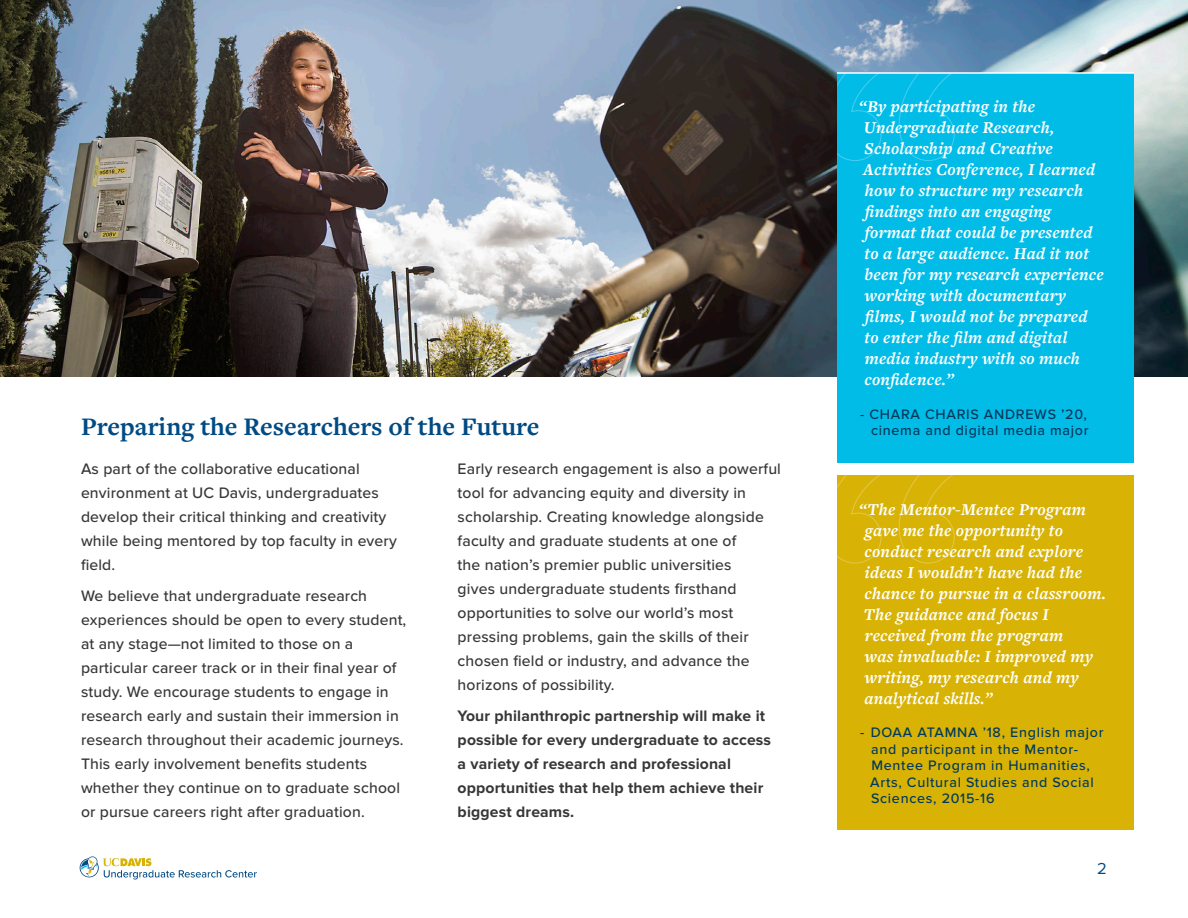
<style>
.page{position:relative;width:1188px;height:918px;background:#fff}
.page>*{position:absolute;margin:0;border:0;box-sizing:border-box;transform-origin:0 0}
.header1{font:700 26.25px "Freight Text Pro";color:#004b84}
.quote{font:italic 700 17.25px/21px "Freight Text Pro";letter-spacing:.015em;color:#fff}
.t1{font:16.5px "Proxima Nova";color:#004b84}
.text-body{font:500 15.75px/24px "Proxima Nova";letter-spacing:.01em;color:#373738}
.text-body-2{font:700 15.75px/24px "Proxima Nova";letter-spacing:.01em;color:#373738}
.quotes-attribute{font:500 14.25px/16.5px "Proxima Nova";letter-spacing:.05em;color:#00395c}
</style>
<div class="page">
<img style="left:0;top:0;width:1188px;height:376px">
<div style="left:837px;top:476px;width:297px;height:354px;background:#d8b306"></div>
<div style="left:837px;top:73px;width:297px;height:389px;background:#02bce8"></div>
<svg style="left:837px;top:74px;width:118px;height:87px"></svg>
<svg style="left:837px;top:476px;width:118px;height:88px"></svg>
<hr style="left:837px;top:72px;width:297px;height:2px;background:#fff">
<svg style="left:80px;top:856px;width:177px;height:24px"></svg>
<p class="header1" style="left:81px;top:409px;width:460px">Preparing the Researchers of the Future</p>
<p class="text-body" style="left:458px;top:458px;width:325px">Early research engagement is also a powerful tool for advancing equity and diversity in scholarship. Creating knowledge alongside faculty and graduate students at one of<br>the nation’s premier public universities<br>gives undergraduate students firsthand opportunities to solve our world’s most pressing problems, gain the skills of their chosen field or industry, and advance the horizons of possibility.</p>
<p class="text-body-2" style="left:458px;top:705px;width:315px">Your philanthropic partnership will make it possible for every undergraduate to access a variety of research and professional opportunities that help them achieve their biggest dreams.</p>
<p class="text-body" style="left:81px;top:458px;width:317px">As part of the collaborative educational environment at UC Davis, undergraduates develop their critical thinking and creativity while being mentored by top faculty in every field.</p>
<p class="text-body" style="left:81px;top:585px;width:327px">We believe that undergraduate research experiences should be open to every student, at any stage—not limited to those on a particular career track or in their final year of study. We encourage students to engage in research early and sustain their immersion in research throughout their academic journeys.<br>This early involvement benefits students whether they continue on to graduate school or pursue careers right after graduation.</p>
<p class="quote" style="left:859px;top:96px;width:246px">“By participating in the<br>Undergraduate Research,<br>Scholarship and Creative<br>Activities Conference, I learned how to structure my research findings into an engaging<br>format that could be presented to a large audience. Had it not been for my research experience working with documentary films, I would not be prepared<br>to enter the film and digital media industry with so much confidence.”</p>
<p class="quotes-attribute" style="left:860px;top:406px;width:230px;text-align:right">- CHARA CHARIS ANDREWS ’20, cinema and digital media major</p>
<p class="quote" style="left:859px;top:498px;width:248px">“The Mentor-Mentee Program gave me the opportunity to conduct research and explore ideas I wouldn’t have had the chance to pursue in a classroom.<br>The guidance and focus I received from the program<br>was invaluable: I improved my writing, my research and my analytical skills.”</p>
<p class="quotes-attribute" style="left:870px;top:725px;width:235px;text-indent:-10px">- DOAA ATAMNA ’18, English major and participant in the Mentor-<br>Mentee Program in Humanities,<br>Arts, Cultural Studies and Social<br>Sciences, 2015-16</p>
<p class="t1" style="left:1097px;top:859px;width:11px">2</p>
</div>
